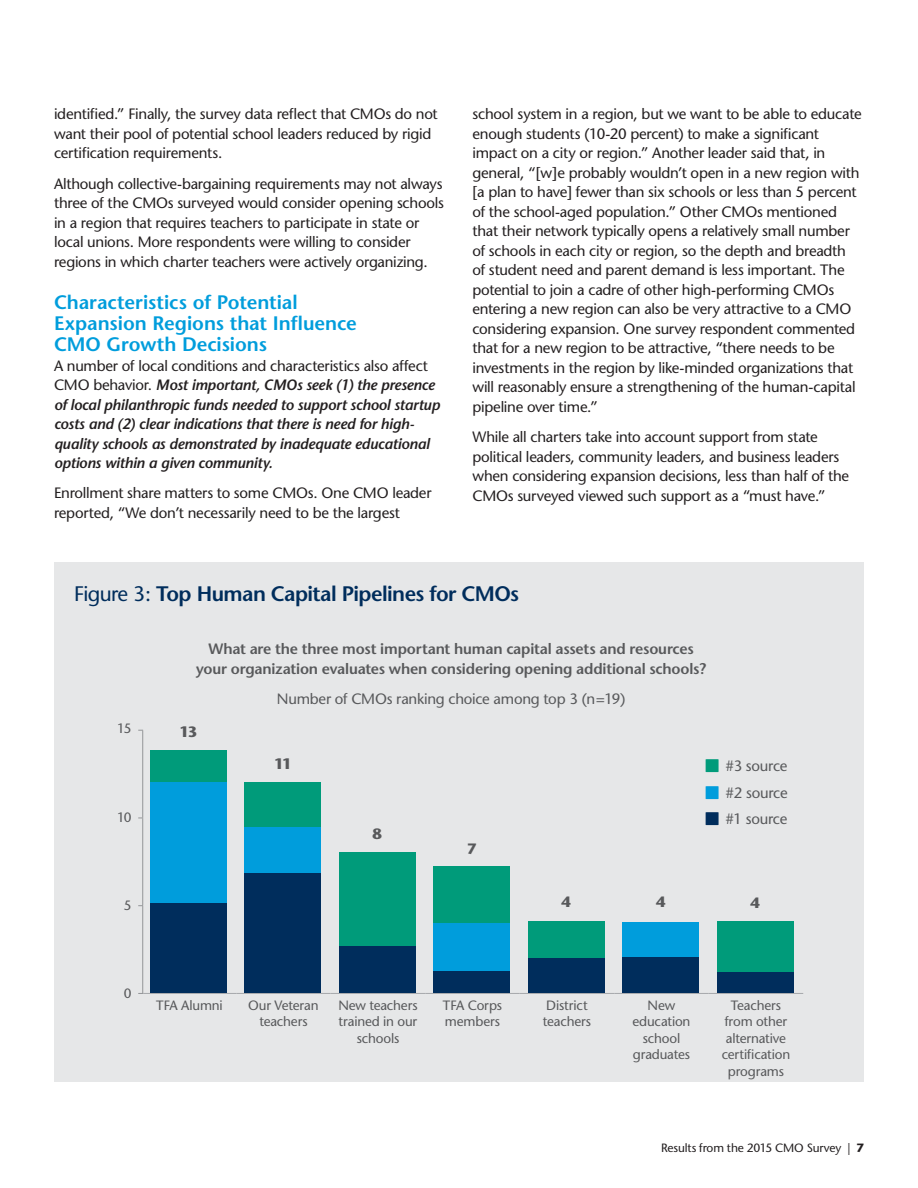
<style>
.page{position:relative;width:918px;height:1188px;background:#fff}
.page>*{position:absolute;margin:0;border:0;box-sizing:border-box;transform-origin:0 0}
.t1{font:600 21px "Stone Sans";letter-spacing:-.025em;color:#002d5c}
.t2{font:600 19.5px/21px "Stone Sans";letter-spacing:-.005em;color:#009ddc}
.t3{font:15px/19.5px "Stone Sans";letter-spacing:-.015em;color:#231f20}
.t4{font:italic 600 15px/19.5px "Stone Sans";letter-spacing:-.02em;color:#231f20}
.t5{font:600 15px/19.5px "Stone Sans";letter-spacing:-.01em;color:#58595b;text-align:center}
.t6{font:15px/26.2px "Stone Sans";letter-spacing:-.02em;color:#58595b;text-align:justify}
.t7{font:700 15px "Stone Sans";color:#58595b}
.t8{font:13.5px/16.5px "Stone Sans";letter-spacing:-.01em;color:#58595b;text-align:center}
.t9{font:12px "Stone Sans";letter-spacing:-.015em;color:#231f20}
.s1{font-weight:400;font-style:normal}
.s2{font-weight:400}
.s3{font-weight:700}
</style>
<div class="page">
<div style="left:54px;top:562px;width:810px;height:519px;background:#e6e7e8"></div>
<hr style="left:142px;top:731px;width:1px;height:87px;background:#939598">
<hr style="left:142px;top:818px;width:1px;height:87px;background:#939598">
<hr style="left:142px;top:906px;width:1px;height:87px;background:#939598">
<hr style="left:143px;top:993px;width:93px;height:1px;background:#a7a9ac">
<hr style="left:236px;top:993px;width:95px;height:1px;background:#a7a9ac">
<hr style="left:331px;top:993px;width:94px;height:1px;background:#a7a9ac">
<hr style="left:425px;top:993px;width:95px;height:1px;background:#a7a9ac">
<hr style="left:614px;top:993px;width:95px;height:1px;background:#a7a9ac">
<hr style="left:709px;top:993px;width:94px;height:1px;background:#a7a9ac">
<hr style="left:520px;top:993px;width:94px;height:1px;background:#a7a9ac">
<div style="left:150px;top:902px;width:76px;height:91px;background:#002d5c"></div>
<div style="left:150px;top:779px;width:76px;height:123px;background:#009ddc"></div>
<div style="left:150px;top:751px;width:76px;height:31px;background:#009b7a"></div>
<div style="left:245px;top:868px;width:76px;height:125px;background:#002d5c"></div>
<div style="left:245px;top:806px;width:76px;height:66px;background:#009ddc"></div>
<div style="left:245px;top:782px;width:76px;height:44px;background:#009b7a"></div>
<div style="left:339px;top:945px;width:76px;height:48px;background:#002d5c"></div>
<div style="left:339px;top:852px;width:76px;height:94px;background:#009b7a"></div>
<div style="left:434px;top:970px;width:76px;height:23px;background:#002d5c"></div>
<div style="left:434px;top:923px;width:76px;height:48px;background:#009ddc"></div>
<div style="left:434px;top:867px;width:76px;height:56px;background:#009b7a"></div>
<div style="left:528px;top:956px;width:76px;height:37px;background:#002d5c"></div>
<div style="left:528px;top:921px;width:76px;height:37px;background:#009b7a"></div>
<div style="left:623px;top:957px;width:76px;height:36px;background:#002d5c"></div>
<div style="left:623px;top:923px;width:76px;height:34px;background:#009ddc"></div>
<div style="left:717px;top:971px;width:76px;height:22px;background:#002d5c"></div>
<div style="left:717px;top:921px;width:76px;height:51px;background:#009b7a"></div>
<p class="t3" style="left:54px;top:104px;width:385px">identified.” Finally, the survey data reflect that CMOs do not want their pool of potential school leaders reduced by rigid certification requirements.</p>
<p class="t3" style="left:54px;top:174px;width:391px">Although collective-bargaining requirements may not always three of the CMOs surveyed would consider opening schools in a region that requires teachers to participate in state or local unions. More respondents were willing to consider regions in which charter teachers were actively organizing.</p>
<h2 class="t2" style="left:54px;top:292px;width:304px">Characteristics of Potential<br>Expansion Regions that Influence<br>CMO Growth Decisions</h2>
<p class="t4" style="left:54px;top:356px;width:387px"><span class="s1">A number of local conditions and characteristics also affect CMO behavior.</span> Most important, CMOs seek (1) the presence of local philanthropic funds needed to support school startup costs and (2) clear indications that there is need for high&shy;quality schools as demonstrated by inadequate educational options within a given community.</p>
<p class="t3" style="left:54px;top:484px;width:379px">Enrollment share matters to some CMOs. One CMO leader reported, “We don’t necessarily need to be the largest</p>
<p class="t3" style="left:472px;top:104px;width:391px">school system in a region, but we want to be able to educate enough students (10-20 percent) to make a significant impact on a city or region.” Another leader said that, in general, “[w]e probably wouldn’t open in a new region with [a plan to have] fewer than six schools or less than 5 percent of the school-aged population.” Other CMOs mentioned that their network typically opens a relatively small number of schools in each city or region, so the depth and breadth of student need and parent demand is less important. The potential to join a cadre of other high-performing CMOs entering a new region can also be very attractive to a CMO considering expansion. One survey respondent commented that for a new region to be attractive, “there needs to be investments in the region by like-minded organizations that will reasonably ensure a strengthening of the human-capital pipeline over time.”</p>
<p class="t3" style="left:472px;top:427px;width:378px">While all charters take into account support from state political leaders, community leaders, and business leaders when considering expansion decisions, less than half of the CMOs surveyed viewed such support as a “must have.”</p>
<h1 class="t1" style="left:74px;top:581px;width:447px"><span class="s2">Figure 3:</span> Top Human Capital Pipelines for CMOs</h1>
<p class="t8" style="left:117px;top:720px;width:16px">15</p>
<p class="t8" style="left:117px;top:809px;width:16px">10</p>
<p class="t8" style="left:124px;top:897px;width:9px">5</p>
<p class="t5" style="left:196px;top:639px;width:512px">What are the three most important human capital assets and resources your organization evaluates when considering opening additional schools?</p>
<p class="t6" style="left:277px;top:686px;width:350px">Number of CMOs ranking choice among top 3 (n=19)</p>
<p class="t7" style="left:179px;top:723px;width:19px">13</p>
<p class="t7" style="left:274px;top:755px;width:19px">11</p>
<p class="t7" style="left:373px;top:825px;width:11px">8</p>
<p class="t7" style="left:467px;top:839px;width:11px">7</p>
<p class="t6" style="left:725px;top:753px;width:64px">#3 source #2 source #1 source</p>
<p class="t7" style="left:562px;top:893px;width:11px">4</p>
<p class="t7" style="left:656px;top:893px;width:11px">4</p>
<p class="t7" style="left:751px;top:894px;width:11px">4</p>
<p class="t8" style="left:124px;top:985px;width:9px">0</p>
<p class="t8" style="left:156px;top:997px;width:68px">TFA Alumni</p>
<p class="t8" style="left:248px;top:997px;width:72px">Our Veteran teachers</p>
<p class="t8" style="left:338px;top:997px;width:81px">New teachers trained in our schools</p>
<p class="t8" style="left:443px;top:997px;width:61px;text-align:left">TFA Corps members</p>
<p class="t8" style="left:543px;top:997px;width:50px;text-align:left">District teachers</p>
<p class="t8" style="left:632px;top:997px;width:60px">New education school graduates</p>
<p class="t8" style="left:722px;top:997px;width:70px">Teachers from other alternative certification programs</p>
<p class="t9" style="left:661px;top:1141px;width:204px">Results from the 2015 CMO Survey | <span class="s3">7</span></p>
</div>
